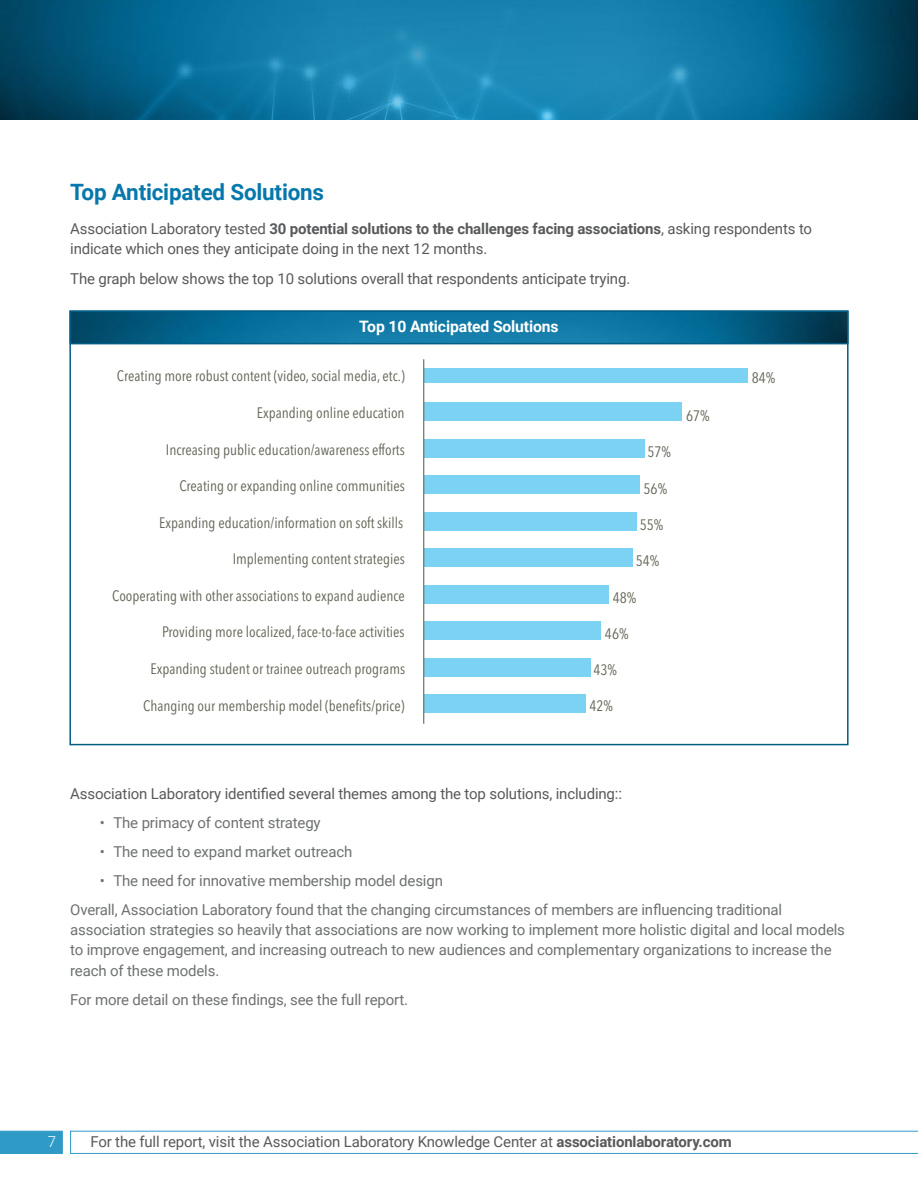
<style>
.page{position:relative;width:918px;height:1188px;background:#fff}
.page>*{position:absolute;margin:0;border:0;box-sizing:border-box;transform-origin:0 0}
.t1{font:700 22.5px "Roboto";letter-spacing:-.01em;color:#0778ac}
.t2{font:700 15.75px "Roboto";letter-spacing:-.01em;color:#fff}
.t3{font:15px/20.2px "Roboto";letter-spacing:-.01em;color:#6e7171}
.t4{font:15px "Avenir Next Condensed";color:#5e6151}
.t5{font:15px/20.2px "Roboto";letter-spacing:-.01em;color:#58595b}
.t6{font:300 15px "Roboto";color:#fff}
.s1{font-weight:700}
</style>
<div class="page">
<svg style="left:0;top:1131px;width:63px;height:23px"></svg>
<img style="left:0;top:0;width:918px;height:119px">
<svg style="left:70px;top:1131px;width:848px;height:23px"></svg>
<img style="left:72px;top:313px;width:774px;height:28px">
<div style="left:69px;top:310px;width:780px;height:34px;border:2px solid #005d83"></div>
<div style="left:424px;top:694px;width:162px;height:18px;background:#7cd2f3"></div>
<div style="left:424px;top:658px;width:166px;height:18px;background:#7cd2f3"></div>
<div style="left:424px;top:622px;width:177px;height:18px;background:#7cd2f3"></div>
<div style="left:424px;top:585px;width:184px;height:18px;background:#7cd2f3"></div>
<div style="left:424px;top:549px;width:208px;height:18px;background:#7cd2f3"></div>
<div style="left:424px;top:512px;width:213px;height:18px;background:#7cd2f3"></div>
<div style="left:424px;top:476px;width:216px;height:18px;background:#7cd2f3"></div>
<div style="left:424px;top:439px;width:220px;height:18px;background:#7cd2f3"></div>
<div style="left:424px;top:403px;width:258px;height:18px;background:#7cd2f3"></div>
<div style="left:424px;top:368px;width:324px;height:15px;background:#7cd2f3"></div>
<hr style="left:423px;top:359px;width:1px;height:365px;background:#5e6151">
<h1 class="t1" style="left:70px;top:177px;width:256px">Top Anticipated Solutions</h1>
<p class="t5" style="left:70px;top:218px;width:743px">Association Laboratory tested <span class="s1">30 potential solutions to the challenges facing associations</span>, asking respondents to indicate which ones they anticipate doing in the next 12 months.</p>
<p class="t5" style="left:70px;top:268px;width:562px">The graph below shows the top 10 solutions overall that respondents anticipate trying.</p>
<p class="t2" style="left:359px;top:316px;width:201px">Top 10 Anticipated Solutions</p>
<p class="t4" style="left:117px;top:363px;width:289px">Creating more robust content (video, social media, etc.)</p>
<p class="t4" style="left:752px;top:365px;width:25px">84%</p>
<p class="t4" style="left:257px;top:400px;width:149px">Expanding online education</p>
<p class="t4" style="left:686px;top:403px;width:25px">67%</p>
<p class="t4" style="left:166px;top:437px;width:240px">Increasing public education/awareness efforts</p>
<p class="t4" style="left:647px;top:439px;width:25px">57%</p>
<p class="t4" style="left:179px;top:473px;width:227px">Creating or expanding online communities</p>
<p class="t4" style="left:644px;top:475px;width:25px">56%</p>
<p class="t4" style="left:159px;top:510px;width:246px">Expanding education/information on soft skills</p>
<p class="t4" style="left:640px;top:512px;width:25px">55%</p>
<p class="t4" style="left:233px;top:546px;width:173px">Implementing content strategies</p>
<p class="t4" style="left:636px;top:548px;width:25px">54%</p>
<p class="t4" style="left:112px;top:583px;width:294px">Cooperating with other associations to expand audience</p>
<p class="t4" style="left:613px;top:584px;width:25px">48%</p>
<p class="t4" style="left:162px;top:619px;width:244px">Providing more localized, face-to-face activities</p>
<p class="t4" style="left:605px;top:621px;width:25px">46%</p>
<p class="t4" style="left:151px;top:656px;width:256px">Expanding student or trainee outreach programs</p>
<p class="t4" style="left:593px;top:657px;width:25px">43%</p>
<p class="t4" style="left:143px;top:693px;width:263px">Changing our membership model (benefits/price)</p>
<p class="t4" style="left:590px;top:693px;width:25px">42%</p>
<p class="t5" style="left:70px;top:783px;width:553px">Association Laboratory identified several themes among the top solutions, including::</p>
<p class="t3" style="left:100px;top:812px;width:222px">• The primacy of content strategy</p>
<p class="t3" style="left:100px;top:841px;width:254px">• The need to expand market outreach</p>
<p class="t3" style="left:70px;top:866px;width:714px;line-height:29px;text-indent:30px">• The need for innovative membership model design<br>Overall, Association Laboratory found that the changing circumstances of members are influencing traditional</p>
<p class="t3" style="left:70px;top:919px;width:776px">association strategies so heavily that associations are now working to implement more holistic digital and local models to improve engagement, and increasing outreach to new audiences and complementary organizations to increase the reach of these models.</p>
<p class="t3" style="left:70px;top:989px;width:339px">For more detail on these findings, see the full report.</p>
<p class="t6" style="left:48px;top:1131px;width:10px">7</p>
<p class="t5" style="left:90px;top:1131px;width:643px">For the full report, visit the Association Laboratory Knowledge Center at <span class="s1">associationlaboratory.com</span></p>
</div>
